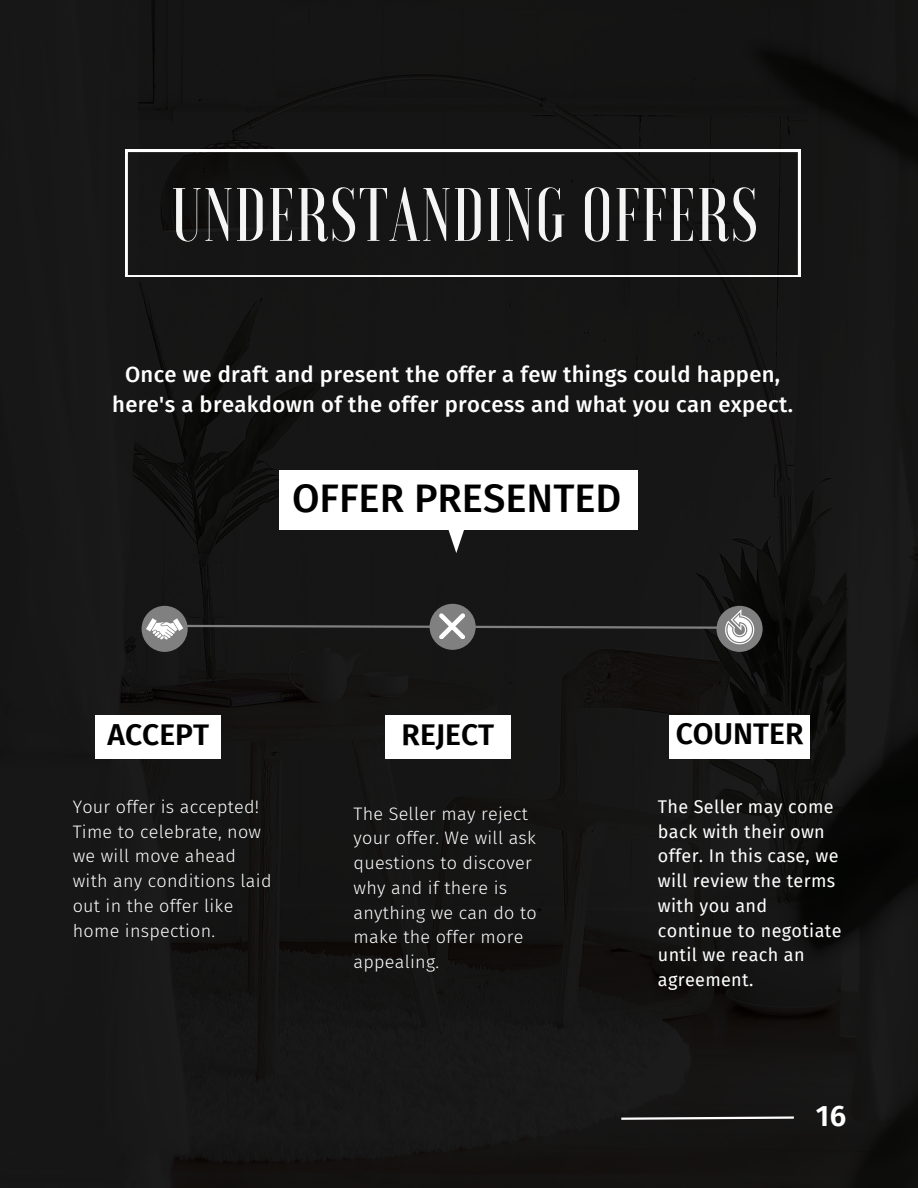
<style>
.page{position:relative;width:918px;height:1188px;background:#fff}
.page>*{position:absolute;margin:0;border:0;box-sizing:border-box;transform-origin:0 0}
.t1{font:500 75.45px "Voga";letter-spacing:.02em;color:#f5f5f5}
.t2{font:500 39.9px "Fira Sans";color:#000}
.t3{font:600 30px "Fira Sans";color:#000}
.t4{font:600 29.55px "Fira Sans";color:#fff}
.t5{font:500 22.05px "Fira Sans";letter-spacing:.015em;color:#fff}
.t6{font:300 18px/24.8px "Fira Sans";letter-spacing:.015em;color:#fff}
.t7{font:18px/24.8px "Fira Sans";letter-spacing:.02em;color:#fff}
</style>
<div class="page">
<img style="left:0;top:0;width:918px;height:1188px">
<div style="left:126px;top:150px;width:674px;height:127px;background:#151515"></div>
<div style="left:280px;top:470px;width:358px;height:60px;background:#fff"></div>
<svg style="left:438px;top:530px;width:36px;height:23px"></svg>
<div style="left:96px;top:715px;width:125px;height:44px;background:#fff"></div>
<div style="left:385px;top:715px;width:125px;height:44px;background:#fff"></div>
<div style="left:669px;top:715px;width:141px;height:44px;background:#fff"></div>
<div style="left:430px;top:604px;width:46px;height:46px;background:#808080;border-radius:50%"></div>
<div style="left:717px;top:606px;width:46px;height:46px;background:#808080;border-radius:50%"></div>
<div style="left:142px;top:606px;width:46px;height:46px;background:#808080;border-radius:50%"></div>
<svg style="left:146px;top:609px;width:610px;height:36px;background:#353535"></svg>
<svg style="left:619px;top:1115px;width:177px;height:6px"></svg>
<p class="t1" style="left:171px;top:177px;width:588px">UNDERSTANDING OFFERS</p>
<p class="t5" style="left:125px;top:361px;width:657px">Once we draft and present the offer a few things could happen,</p>
<p class="t5" style="left:112px;top:391px;width:682px">here's a breakdown of the offer process and what you can expect.</p>
<p class="t2" style="left:292px;top:474px;width:331px">OFFER PRESENTED</p>
<p class="t3" style="left:108px;top:717px;width:103px">ACCEPT</p>
<p class="t3" style="left:402px;top:717px;width:94px">REJECT</p>
<p class="t3" style="left:676px;top:716px;width:129px">COUNTER</p>
<p class="t6" style="left:73px;top:795px;width:200px">Your offer is accepted!<br>Time to celebrate, now we will move ahead with any conditions laid out in the offer like home inspection.</p>
<p class="t6" style="left:354px;top:801px;width:185px">The Seller may reject your offer. We will ask questions to discover why and if there is anything we can do to make the offer more</p>
<p class="t6" style="left:354px;top:950px;width:87px">appealing.</p>
<p class="t7" style="left:658px;top:795px;width:185px">The Seller may come back with their own offer. In this case, we will review the terms with you and continue to negotiate until we reach an agreement.</p>
<p class="t4" style="left:816px;top:1098px;width:32px">16</p>
</div>
